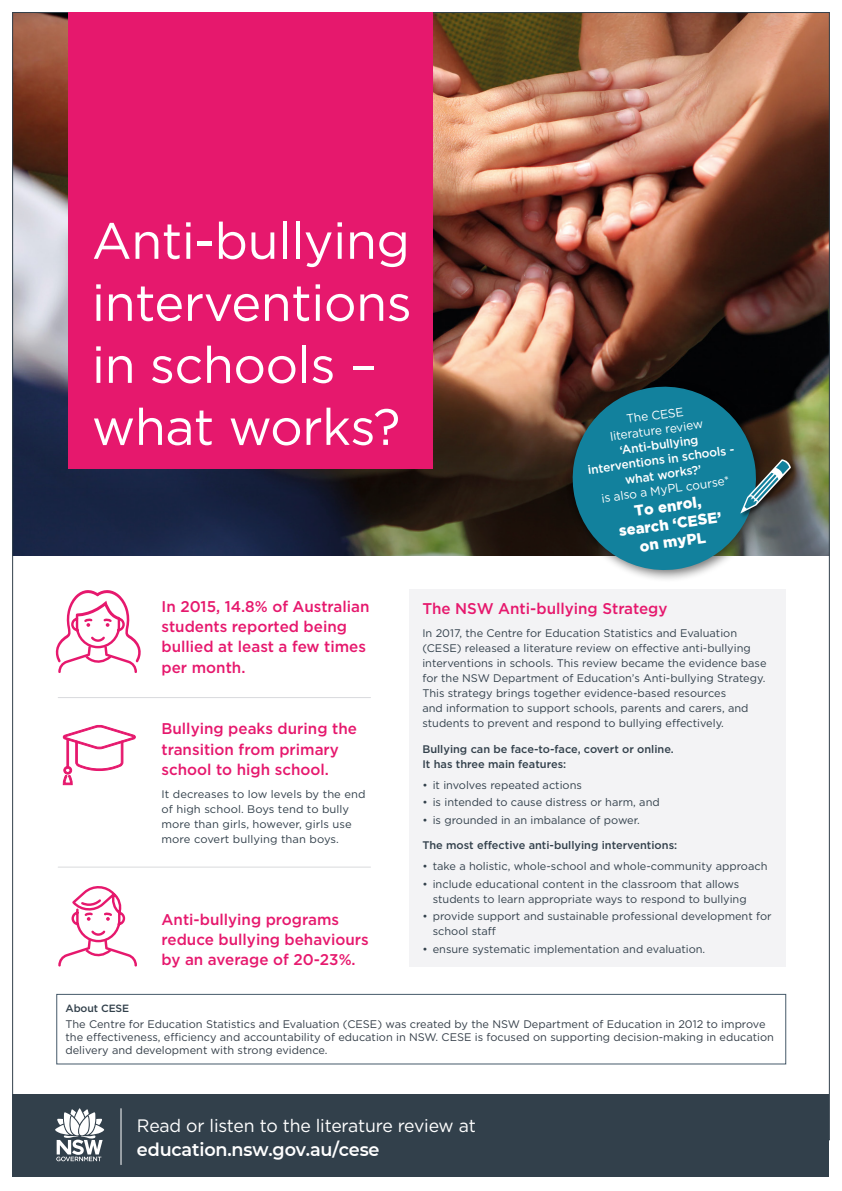
<style>
.page{position:relative;width:842px;height:1191px;background:#fff}
.page>*{position:absolute;margin:0;border:0;box-sizing:border-box;transform-origin:0 0}
.t1{font:51px/62px "Gotham";letter-spacing:-.01em;color:#fff}
.t2{font:18px/23.9px "Gotham";letter-spacing:-.01em;color:#fff}
.t3{font:500 15.5px/20.2px "Gotham";color:#e6186d}
.t4{font:900 15px/18px "Gotham";color:#fff;text-align:center}
.t5{font:500 12.2px/15px "Gotham";color:#fff;text-align:center}
.t6{font:11px/15px "Gotham";color:#32404b}
.t7{font:11px/13.2px "Gotham";color:#343e48}
.t8{font:500 11px/15px "Gotham";color:#32404b}
.t9{font:500 10.5px "Gotham";letter-spacing:-.01em;color:#32404b}
.s1{font-weight:400}
.s2{font-family:"Montserrat";font-weight:600}
</style>
<div class="page">
<img style="left:15px;top:14px;width:812px;height:309px">
<div style="left:410px;top:589px;width:376px;height:377px;background:#f3f3f5"></div>
<svg style="left:62px;top:725px;width:74px;height:60px"></svg>
<svg style="left:58px;top:886px;width:79px;height:80px"></svg>
<hr style="left:58px;top:697px;width:312px;height:1px;background:#d9dadd">
<hr style="left:58px;top:866px;width:312px;height:1px;background:#d9dadd">
<img style="left:13px;top:323px;width:816px;height:232px">
<div style="left:68px;top:12px;width:365px;height:457px;background:#e6186d"></div>
<svg style="left:74px;top:469px;width:353px;height:23px;background:#171c2f"></svg>
<div style="left:566px;top:380px;width:203px;height:203px;background:#000;opacity:.55"></div>
<div style="left:56px;top:994px;width:730px;height:70px;border:1px solid #465a6a"></div>
<svg style="left:56px;top:590px;width:85px;height:83px"></svg>
<div style="left:739px;top:458px;width:57px;height:61px;background:#000;opacity:.55"></div>
<svg style="left:567px;top:380px;width:224px;height:196px;background:#2f6f7e"></svg>
<div style="left:13px;top:1094px;width:816px;height:83px;background:#32404b"></div>
<hr style="left:121px;top:1108px;width:1px;height:56px;background:#fff">
<svg style="left:55px;top:1108px;width:49px;height:53px"></svg>
<p class="t1" style="left:92px;top:209px;width:321px">Anti-bullying interventions in schools – what works?</p>
<p class="t5" style="left:581px;top:418px;width:149px;rotate:-8deg"><span class="s1">The CESE<br>literature review </span>‘Anti-bullying interventions in schools - what works?’<br><span class="s1">is also a MyPL course*</span></p>
<p class="t4" style="left:615px;top:504px;width:105px;rotate:-8deg">To enrol, search ‘CESE’ on myPL</p>
<p class="t3" style="left:162px;top:596px;width:209px">In 2015, 14.8% of Australian students reported being bullied at least a few times per month.</p>
<p class="t3" style="left:162px;top:718px;width:197px">Bullying peaks during the transition from primary school to high school.</p>
<p class="t6" style="left:162px;top:786px;width:205px">It decreases to low levels by the end of high school. Boys tend to bully more than girls, however, girls use more covert bullying than boys.</p>
<p class="t3" style="left:162px;top:909px;width:209px">Anti-bullying programs reduce bullying behaviours by an average of 20-23%.</p>
<p class="t3" style="left:422px;top:598px;width:247px">The NSW Anti-bullying Strategy</p>
<p class="t6" style="left:422px;top:625px;width:346px">In 2017, the Centre for Education Statistics and Evaluation (CESE) released a literature review on effective anti-bullying interventions in schools. This review became the evidence base for the NSW Department of Education’s Anti-bullying Strategy.<br>This strategy brings together evidence-based resources<br>and information to support schools, parents and carers, and students to prevent and respond to bullying effectively.</p>
<p class="t8" style="left:422px;top:741px;width:253px">Bullying can be face-to-face, covert or online.<br>It has three main features:</p>
<p class="t6" style="left:422px;top:777px;width:161px">• it involves repeated actions</p>
<p class="t6" style="left:422px;top:794px;width:239px">• is intended to cause distress or harm, and</p>
<p class="t6" style="left:422px;top:812px;width:219px">• is grounded in an imbalance of power.</p>
<p class="t8" style="left:422px;top:838px;width:256px">The most effective anti-bullying interventions:</p>
<p class="t6" style="left:422px;top:858px;width:347px">• take a holistic, whole-school and whole-community approach</p>
<p class="t6" style="left:433px;top:876px;width:315px;text-indent:-10px">• include educational content in the classroom that allows students to learn appropriate ways to respond to bullying</p>
<p class="t6" style="left:433px;top:908px;width:340px;text-indent:-10px">• provide support and sustainable professional development for school staff</p>
<p class="t6" style="left:422px;top:941px;width:284px">• ensure systematic implementation and evaluation.</p>
<p class="t9" style="left:66px;top:1001px;width:65px">About CESE</p>
<p class="t7" style="left:66px;top:1016px;width:710px">The Centre for Education Statistics and Evaluation (CESE) was created by the NSW Department of Education in 2012 to improve the effectiveness, efficiency and accountability of education in NSW. CESE is focused on supporting decision-making in education delivery and development with strong evidence.</p>
<p class="t2" style="left:137px;top:1113px;width:340px">Read or listen to the literature review at <span class="s2">education.nsw.gov.au/cese</span></p>
</div>
